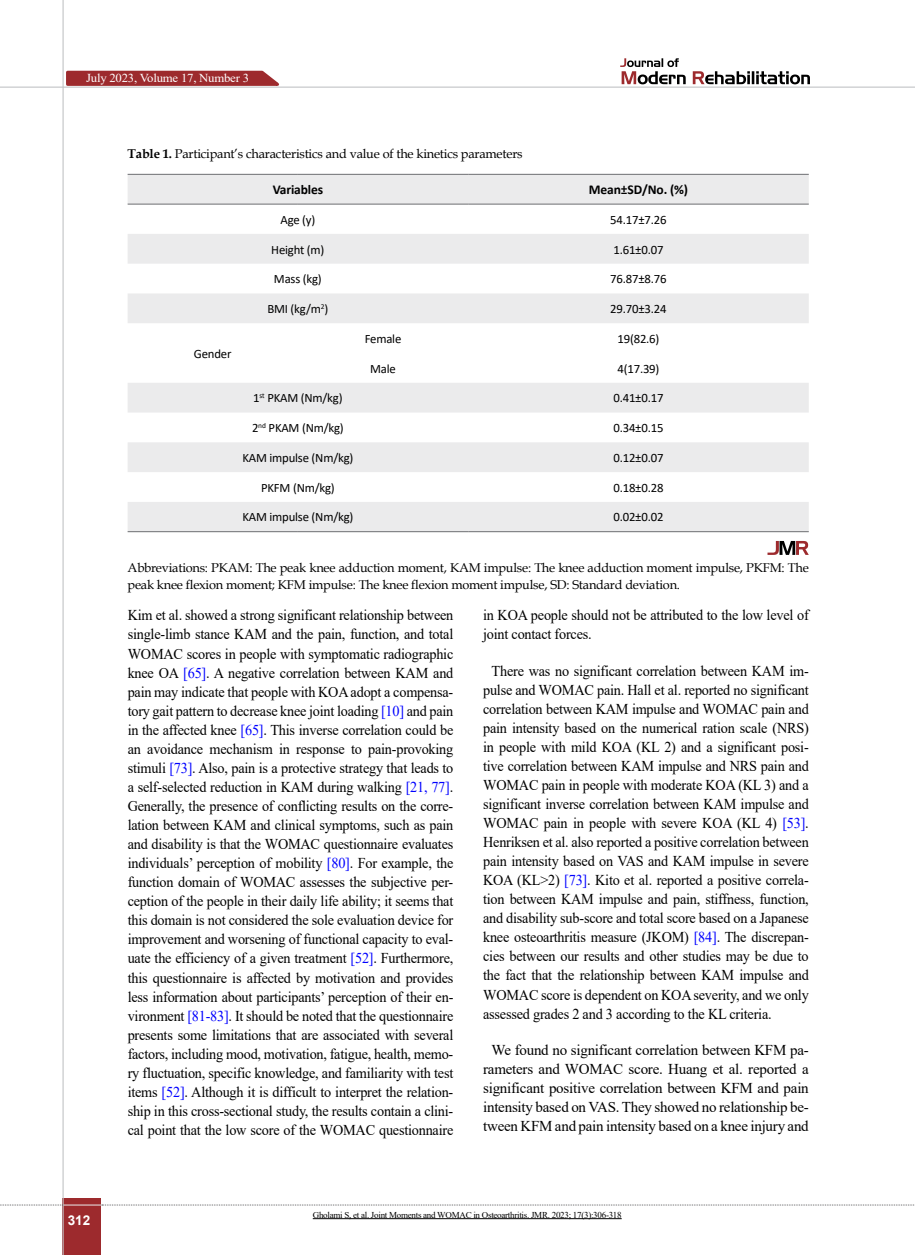
<style>
.page{position:relative;width:915px;height:1255px;background:#fff}
.page>*{position:absolute;margin:0;border:0;box-sizing:border-box;transform-origin:0 0}
.t1{font:15px/19px "Times New Roman";letter-spacing:-.015em;color:#000;text-align:justify;scale:.95 1}
.t2{font:15px/19px "Times New Roman";letter-spacing:-.015em;color:#000;text-align:center}
.t3{font:700 13.5px "Calibri";letter-spacing:-.01em;color:#000}
.t4{font:700 13.5px "Arial";color:#fff}
.t5{font:12.75px/16.5px "Book Antiqua";letter-spacing:-.015em;color:#000}
.t6{font:12.75px "Calibri";letter-spacing:-.015em;color:#000}
.t7{font:12.15px "Times New Roman";letter-spacing:-.015em;color:#fff;scale:1.05 1}
.t8{font:9px "Times New Roman";letter-spacing:-.03em;color:#000}
.s1{font-weight:700}
.s2{color:#00f}
</style>
<div class="page">
<div style="left:63px;top:1198px;width:38px;height:56px;background:#9d2a2d"></div>
<hr style="left:62px;top:0;width:2px;height:1254px;background:#c2c4c6">
<hr style="left:0;top:87px;width:914px;height:1px;background:#c2c4c6">
<hr style="left:63px;top:1204px;width:38px;height:1px;background:#ebebec">
<svg style="left:0;top:1204px;width:63px;height:1px"></svg>
<svg style="left:102px;top:1204px;width:813px;height:1px"></svg>
<svg style="left:692px;top:71px;width:117px;height:13px"></svg>
<svg style="left:620px;top:58px;width:65px;height:26px"></svg>
<svg style="left:128px;top:175px;width:680px;height:356px"></svg>
<hr style="left:128px;top:531px;width:170px;height:1px;background:#6d6e71">
<hr style="left:298px;top:531px;width:170px;height:1px;background:#6d6e71">
<hr style="left:468px;top:531px;width:340px;height:1px;background:#6d6e71">
<hr style="left:128px;top:174px;width:170px;height:1px;background:#6d6e71">
<hr style="left:298px;top:174px;width:170px;height:1px;background:#6d6e71">
<hr style="left:468px;top:174px;width:340px;height:1px;background:#6d6e71">
<hr style="left:128px;top:204px;width:170px;height:1px;background:#6d6e71">
<hr style="left:298px;top:204px;width:170px;height:1px;background:#6d6e71">
<hr style="left:468px;top:204px;width:340px;height:1px;background:#6d6e71">
<svg style="left:767px;top:541px;width:41px;height:14px"></svg>
<hr style="left:313px;top:1218px;width:308px;height:1px;background:#000">
<svg style="left:64px;top:70px;width:222px;height:17px;background:#ac4d4f"></svg>
<p class="t7" style="left:86px;top:69px;width:157px">July 2023, Volume 17, Number 3</p>
<p class="t5" style="left:128px;top:145px;width:396px"><span class="s1">Table 1.</span> Participant’s characteristics and value of the kinetics parameters</p>
<p class="t3" style="left:272px;top:180px;width:52px">Variables</p>
<p class="t3" style="left:588px;top:180px;width:101px">Mean±SD/No. (%)</p>
<p class="t6" style="left:280px;top:211px;width:36px">Age (y)</p>
<p class="t6" style="left:610px;top:211px;width:58px">54.17±7.26</p>
<p class="t6" style="left:271px;top:240px;width:55px">Height (m)</p>
<p class="t6" style="left:613px;top:240px;width:52px">1.61±0.07</p>
<p class="t6" style="left:274px;top:270px;width:49px">Mass (kg)</p>
<p class="t6" style="left:610px;top:270px;width:58px">76.87±8.76</p>
<p class="t6" style="left:267px;top:300px;width:62px">BMI (kg/m<sup>2</sup>)</p>
<p class="t6" style="left:610px;top:300px;width:58px">29.70±3.24</p>
<p class="t6" style="left:194px;top:345px;width:39px">Gender</p>
<p class="t6" style="left:364px;top:330px;width:38px">Female</p>
<p class="t6" style="left:617px;top:330px;width:43px">19(82.6)</p>
<p class="t6" style="left:370px;top:359px;width:27px">Male</p>
<p class="t6" style="left:617px;top:359px;width:43px">4(17.39)</p>
<p class="t6" style="left:253px;top:389px;width:91px">1<sup>st</sup> PKAM (Nm/kg)</p>
<p class="t6" style="left:613px;top:389px;width:52px">0.41±0.17</p>
<p class="t6" style="left:252px;top:419px;width:93px">2<sup>nd</sup> PKAM (Nm/kg)</p>
<p class="t6" style="left:613px;top:419px;width:52px">0.34±0.15</p>
<p class="t6" style="left:242px;top:449px;width:112px">KAM impulse (Nm/kg)</p>
<p class="t6" style="left:613px;top:449px;width:52px">0.12±0.07</p>
<p class="t6" style="left:261px;top:478px;width:75px">PKFM (Nm/kg)</p>
<p class="t6" style="left:613px;top:478px;width:52px">0.18±0.28</p>
<p class="t6" style="left:242px;top:508px;width:112px">KAM impulse (Nm/kg)</p>
<p class="t6" style="left:613px;top:508px;width:52px">0.02±0.02</p>
<p class="t5" style="left:128px;top:559px;width:682px">Abbreviations: PKAM: The peak knee adduction moment, KAM impulse: The knee adduction moment impulse, PKFM: The peak knee flexion moment; KFM impulse: The knee flexion moment impulse, SD: Standard deviation.</p>
<p class="t4" style="left:68px;top:1210px;width:24px">312</p>
<p class="t1" style="left:128px;top:605px;width:344px">Kim et al. showed a strong significant relationship between single-limb stance KAM and the pain, function, and total WOMAC scores in people with symptomatic radiographic knee OA <span class="s2">[65]</span>. A negative correlation between KAM and pain may indicate that people with KOA adopt a compensa&shy;tory gait pattern to decrease knee joint loading <span class="s2">[10]</span> and pain in the affected knee <span class="s2">[65]</span>. This inverse correlation could be an avoidance mechanism in response to pain-provoking stimuli <span class="s2">[73]</span>. Also, pain is a protective strategy that leads to a self-selected reduction in KAM during walking <span class="s2">[21, 77]</span>.<br>Generally, the presence of conflicting results on the corre&shy;lation between KAM and clinical symptoms, such as pain and disability is that the WOMAC questionnaire evaluates individuals’ perception of mobility <span class="s2">[80]</span>. For example, the function domain of WOMAC assesses the subjective per&shy;ception of the people in their daily life ability; it seems that this domain is not considered the sole evaluation device for improvement and worsening of functional capacity to eval&shy;uate the efficiency of a given treatment <span class="s2">[52]</span>. Furthermore, this questionnaire is affected by motivation and provides less information about participants’ perception of their en&shy;vironment <span class="s2">[81-83]</span>. It should be noted that the questionnaire presents some limitations that are associated with several factors, including mood, motivation, fatigue, health, memo&shy;ry fluctuation, specific knowledge, and familiarity with test items <span class="s2">[52]</span>. Although it is difficult to interpret the relation&shy;ship in this cross-sectional study, the results contain a clini&shy;cal point that the low score of the WOMAC questionnaire</p>
<p class="t1" style="left:483px;top:605px;width:344px">in KOA people should not be attributed to the low level of joint contact forces.</p>
<p class="t1" style="left:483px;top:660px;width:344px;text-indent:9px">There was no significant correlation between KAM im&shy;pulse and WOMAC pain. Hall et al. reported no significant correlation between KAM impulse and WOMAC pain and pain intensity based on the numerical ration scale (NRS) in people with mild KOA (KL 2) and a significant posi&shy;tive correlation between KAM impulse and NRS pain and WOMAC pain in people with moderate KOA (KL 3) and a significant inverse correlation between KAM impulse and WOMAC pain in people with severe KOA (KL 4) <span class="s2">[53]</span>.<br>Henriksen et al. also reported a positive correlation between pain intensity based on VAS and KAM impulse in severe KOA (KL&gt;2) <span class="s2">[73]</span>. Kito et al. reported a positive correla&shy;tion between KAM impulse and pain, stiffness, function, and disability sub-score and total score based on a Japanese knee osteoarthritis measure (JKOM) <span class="s2">[84]</span>. The discrepan&shy;cies between our results and other studies may be due to the fact that the relationship between KAM impulse and WOMAC score is dependent on KOA severity, and we only assessed grades 2 and 3 according to the KL criteria.</p>
<p class="t2" style="left:483px;top:1039px;width:327px">We found no significant correlation between KFM pa&shy;rameters and WOMAC score. Huang et al. reported a significant positive correlation between KFM and pain intensity based on VAS. They showed no relationship be&shy;tween KFM and pain intensity based on a knee injury and</p>
<p class="t8" style="left:313px;top:1208px;width:310px">Gholami S, et al. Joint Moments and WOMAC in Osteoarthritis. JMR. 2023; 17(3):306-318</p>
</div>
